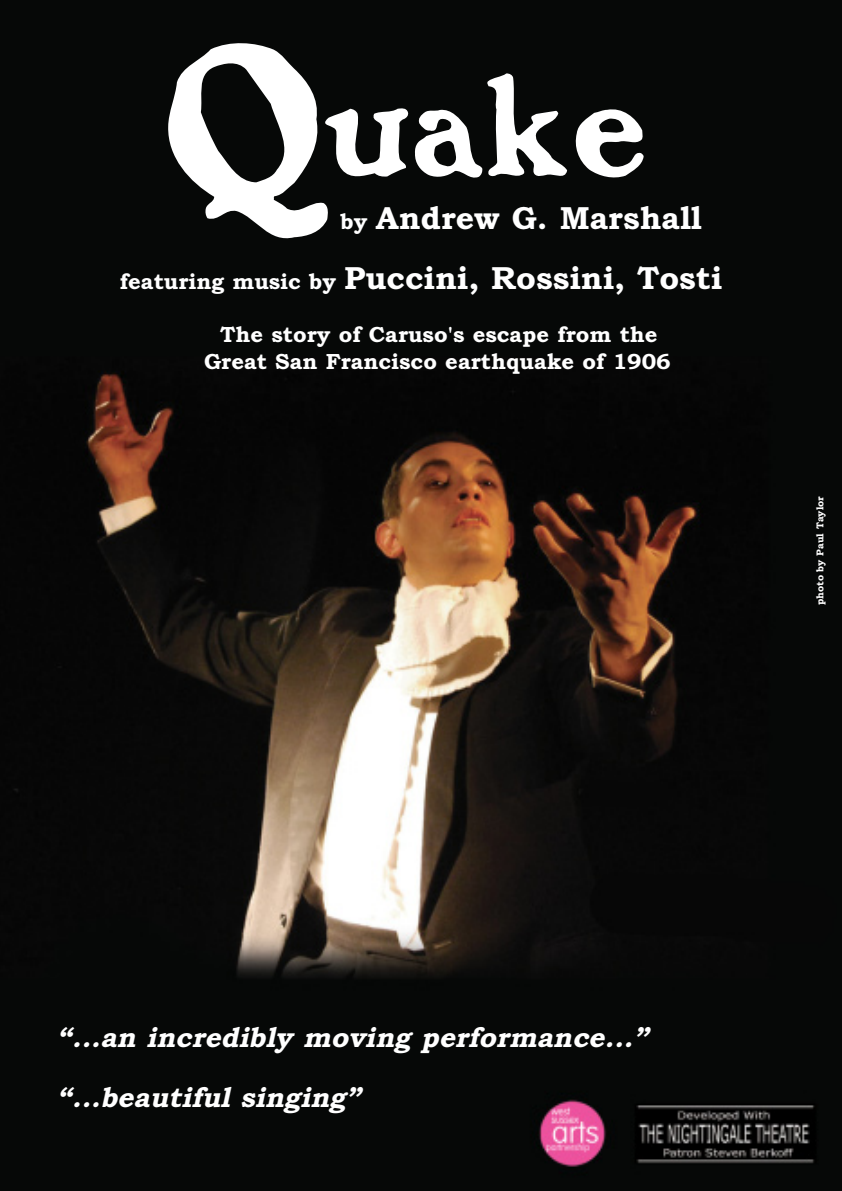
<style>
.page{position:relative;width:842px;height:1191px;background:#fff}
.page>*{position:absolute;margin:0;border:0;box-sizing:border-box;transform-origin:0 0}
.t1{font:120px "Bostonia";color:#fff}
.t2{font:700 32px/60px "Bookman Old Style";color:#fff}
.t3{font:italic 700 28px/60px "Bookman Old Style";color:#fff}
.t4{font:700 22px/27.4px "Bookman Old Style";color:#fff;text-align:center}
.t5{font:700 10px "Bookman Old Style";color:#fff}
.s1{font-size:190px}
.s2{font-size:22px}
</style>
<div class="page">
<img style="left:0;top:0;width:842px;height:1191px">
<h1 class="t1" style="left:163px;top:72px;width:487px"><span class="s1">Q</span>uake</h1>
<h2 class="t2" style="left:120px;top:191px;width:604px;text-indent:221px"><span class="s2">by</span> Andrew G. Marshall <span class="s2">featuring music by</span> Puccini, Rossini, Tosti</h2>
<p class="t4" style="left:204px;top:323px;width:468px">The story of Caruso's escape from the<br>Great San Francisco earthquake of 1906</p>
<p class="t5" style="left:816px;top:605px;width:111px;rotate:-90deg">photo by Paul Taylor</p>
<p class="t3" style="left:57px;top:1009px;width:599px">“...an incredibly moving performance...” “...beautiful singing”</p>
</div>
